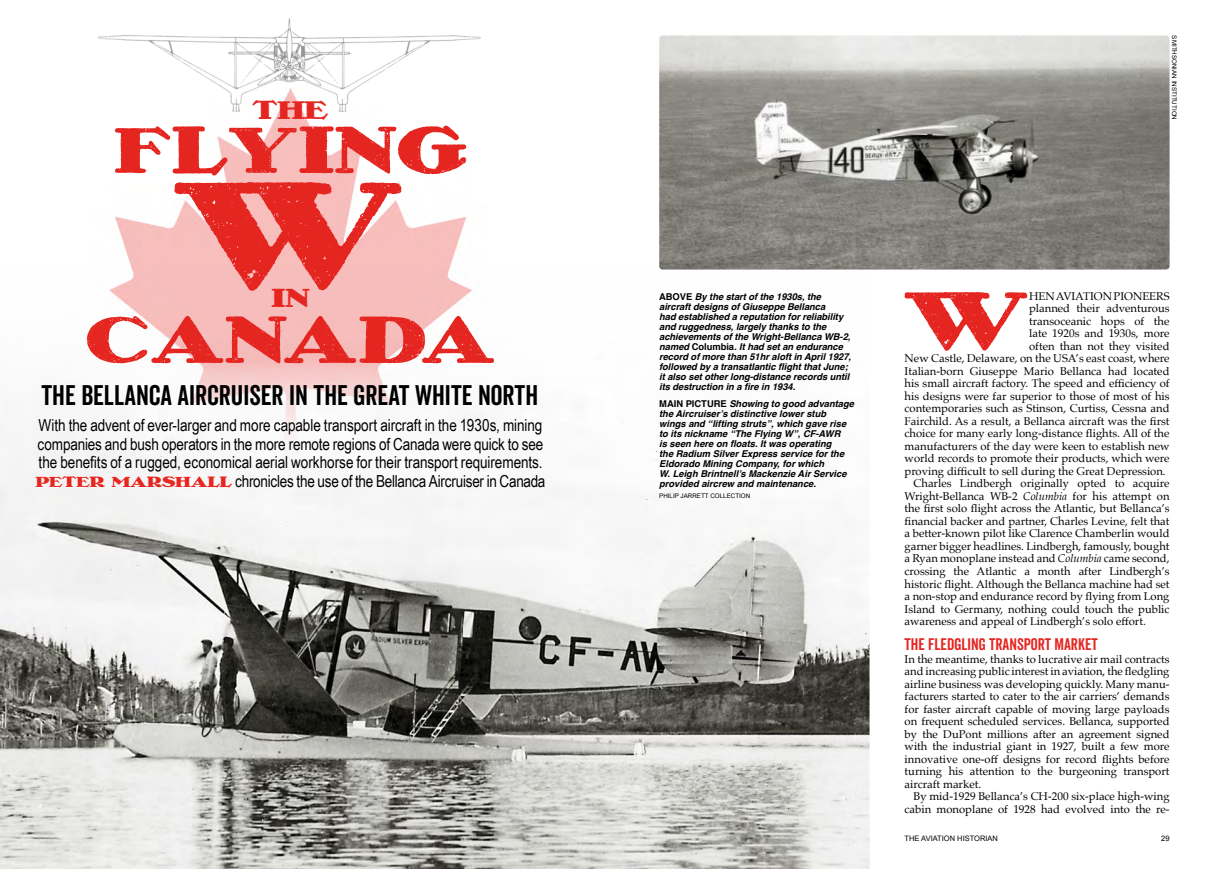
<style>
.page{position:relative;width:1205px;height:869px;background:#fff}
.page>*{position:absolute;margin:0;border:0;box-sizing:border-box;transform-origin:0 0}
.t1{font:156.38px "Olechblack";color:#e52520}
.t2{font:84.62px "Olechblack";color:#e52520}
.t3{font:67px "Olechblack";color:#e52520}
.t4{font:27.5px "Veneer Clean";color:#000}
.t5{font:26.12px "Olechblack";color:#e52520}
.Feature_Standfirst{font:16.5px/18.8px "Arial Narrow";letter-spacing:-.01em;color:#000}
.t6{font:16.25px "Veneer Clean";color:#e52520}
.t7{font:11.25px/12.5px "Palatino";color:#000;text-align:justify}
.B_CAPTION{font:italic 700 9.38px/10px "Helvetica";letter-spacing:-.005em;color:#000}
.t8{font:7.5px "Arial";color:#000}
.t9{font:6.25px "Arial";color:#000}
.s1{font-family:"Olechblack";font-size:15px;color:#e52520}
.s2{font-style:normal}
.s3{font-style:italic}
</style>
<div class="page">
<img style="left:0;top:269px;width:869px;height:599px">
<img style="left:94px;top:116px;width:393px;height:302px">
<svg style="left:35px;top:418px;width:511px;height:70px"></svg>
<img style="left:659px;top:35px;width:510px;height:234px">
<img style="left:98px;top:18px;width:383px;height:98px">
<p class="t5" style="left:253px;top:92px;width:77px">THE</p>
<p class="t3" style="left:114px;top:105px;width:355px">FLYING</p>
<p class="t1" style="left:183px;top:131px;width:217px">W</p>
<p class="t5" style="left:271px;top:280px;width:40px">IN</p>
<p class="t3" style="left:85px;top:295px;width:413px">CANADA</p>
<p class="t4" style="left:42px;top:378px;width:498px">THE BELLANCA AIRCRUISER IN THE GREAT WHITE NORTH</p>
<p class="Feature_Standfirst" style="left:36px;top:415px;width:511px">With the advent of ever-larger and more capable transport aircraft in the 1930s, mining companies and bush operators in the more remote regions of Canada were quick to see the benefits of a rugged, economical aerial workhorse for their transport requirements.<br><span class="s1">PETER MARSHALL</span> chronicles the use of the Bellanca Aircruiser in Canada</p>
<p class="t9" style="left:1178px;top:35px;width:86px;rotate:90deg">SMITHSONIAN INSTITUTION</p>
<p class="B_CAPTION" style="left:659px;top:291px;width:193px"><span class="s2">ABOVE</span> By the start of the 1930s, the aircraft designs of Giuseppe Bellanca<br>had established a reputation for reliability and ruggedness, largely thanks to the achievements of the Wright-Bellanca WB-2, named <span class="s2">Columbia</span>. It had set an endurance record of more than 51hr aloft in April 1927, followed by a transatlantic flight that June; it also set other long-distance records until its destruction in a fire in 1934.</p>
<p class="B_CAPTION" style="left:659px;top:398px;width:196px"><span class="s2">MAIN PICTURE</span> Showing to good advantage the Aircruiser’s distinctive lower stub wings and “lifting struts”, which gave rise to its nickname “The Flying W”, CF‑AWR<br>is seen here on floats. It was operating<br>the Radium Silver Express service for the Eldorado Mining Company, for which<br>W. Leigh Brintnell’s Mackenzie Air Service provided aircrew and maintenance.</p>
<p class="t9" style="left:659px;top:491px;width:93px">PHILIP JARRETT COLLECTION</p>
<p class="t2" style="left:909px;top:264px;width:118px">W</p>
<p class="t7" style="left:1029px;top:289px;width:142px">HEN AVIATION PIONEERS</p>
<p class="t7" style="left:1029px;top:302px;width:142px">planned their adventurous</p>
<p class="t7" style="left:1029px;top:314px;width:142px">transoceanic hops of the</p>
<p class="t7" style="left:1029px;top:327px;width:142px">late 1920s and 1930s, more</p>
<p class="t7" style="left:1029px;top:339px;width:142px">often than not they visited</p>
<p class="t7" style="left:904px;top:352px;width:266px">New Castle, Delaware, on the USA’s east coast, where</p>
<p class="t7" style="left:904px;top:364px;width:266px">Italian-born Giuseppe Mario Bellanca had located</p>
<p class="t7" style="left:904px;top:377px;width:266px">his small aircraft factory. The speed and efficiency of</p>
<p class="t7" style="left:904px;top:389px;width:266px">his designs were far superior to those of most of his</p>
<p class="t7" style="left:904px;top:402px;width:266px">contemporaries such as Stinson, Curtiss, Cessna and</p>
<p class="t7" style="left:904px;top:414px;width:266px">Fairchild. As a result, a Bellanca aircraft was the first</p>
<p class="t7" style="left:904px;top:427px;width:266px">choice for many early long-distance flights. All of the</p>
<p class="t7" style="left:904px;top:439px;width:266px">manufacturers of the day were keen to establish new</p>
<p class="t7" style="left:904px;top:452px;width:266px">world records to promote their products, which were</p>
<p class="t7" style="left:904px;top:464px;width:263px">proving difficult to sell during the Great Depression.</p>
<p class="t7" style="left:904px;top:477px;width:266px;text-indent:9px">Charles Lindbergh originally opted to acquire Wright-Bellanca WB-2 <span class="s3">Columbia</span> for his attempt on the first solo flight across the Atlantic, but Bellanca’s financial backer and partner, Charles Levine, felt that a better-known pilot like Clarence Chamberlin would garner bigger headlines. Lindbergh, famously, bought a Ryan monoplane instead and <span class="s3">Columbia</span> came second, crossing the Atlantic a month after Lindbergh’s historic flight. Although the Bellanca machine had set a non-stop and endurance record by flying from Long Island to Germany, nothing could touch the public awareness and appeal of Lindbergh’s solo effort.</p>
<p class="t6" style="left:904px;top:634px;width:195px">THE FLEDGLING TRANSPORT MARKET</p>
<p class="t7" style="left:904px;top:652px;width:266px">In the meantime, thanks to lucrative air mail contracts and increasing public interest in aviation, the fledgling airline business was developing quickly. Many manu&shy;facturers started to cater to the air carriers’ demands for faster aircraft capable of moving large payloads on frequent scheduled services. Bellanca, supported by the DuPont millions after an agreement signed with the industrial giant in 1927, built a few more innovative one-off designs for record flights before turning his attention to the burgeoning transport aircraft market.</p>
<p class="t7" style="left:904px;top:789px;width:266px;text-align:right">By mid-1929 Bellanca’s CH-200 six-place high-wing cabin monoplane of 1928 had evolved into the re-</p>
<p class="t8" style="left:904px;top:832px;width:95px">THE AVIATION HISTORIAN</p>
<p class="t8" style="left:1161px;top:832px;width:10px">29</p>
</div>
